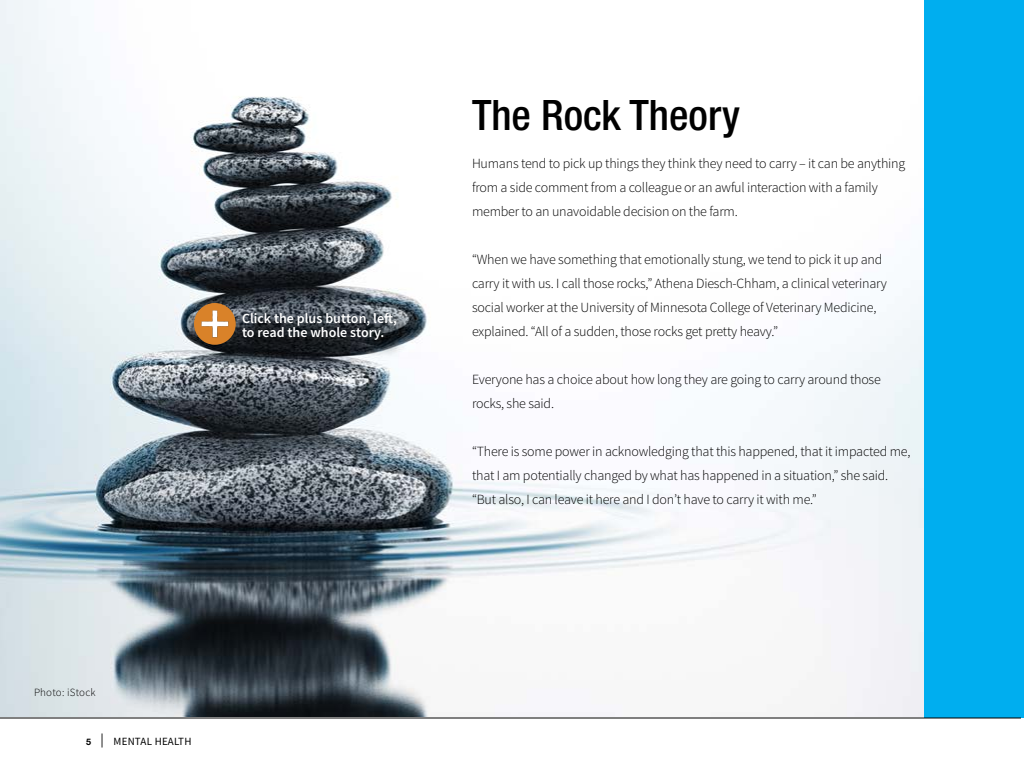
<style>
.page{position:relative;width:1024px;height:768px;background:#fff}
.page>*{position:absolute;margin:0;border:0;box-sizing:border-box;transform-origin:0 0}
.t1{font:500 condensed 42px "Helvetica Neue LT Std";color:#000}
.t2{font:300 14px/24px "Source Sans Pro";letter-spacing:-.015em;color:#000}
.t3{font:600 14px/14px "Source Sans Pro";color:#fff}
.t4{font:11px "Source Sans Pro";letter-spacing:.02em;color:#000}
.t5{font:300 11px "Source Sans Pro";letter-spacing:.02em;color:#000}
.s1{font-family:"Helvetica Neue LT Std";font-weight:700;font-size:9px}
.s2{font-size:14px}
</style>
<div class="page">
<img style="left:0;top:0;width:924px;height:717px">
<div style="left:924px;top:0;width:100px;height:718px;background:#00aeef"></div>
<hr style="left:0;top:718px;width:1021px;height:1px;background:#000">
<svg style="left:194px;top:303px;width:42px;height:42px;background:#b57f48"></svg>
<svg style="left:243px;top:309px;width:177px;height:50px;background:#3e444a"></svg>
<p class="t3" style="left:242px;top:311px;width:157px">Click the plus button, left, to read the whole story.</p>
<p class="t5" style="left:34px;top:686px;width:63px">Photo: iStock</p>
<p class="t4" style="left:86px;top:734px;width:107px"><span class="s1">5</span> <span class="s2">|</span> MENTAL HEALTH</p>
<h1 class="t1" style="left:472px;top:90px;width:269px">The Rock Theory</h1>
<p class="t2" style="left:472px;top:151px;width:435px">Humans tend to pick up things they think they need to carry – it can be anything from a side comment from a colleague or an awful interaction with a family member to an unavoidable decision on the farm.</p>
<p class="t2" style="left:472px;top:247px;width:416px">“When we have something that emotionally stung, we tend to pick it up and carry it with us. I call those rocks,” Athena Diesch-Chham, a clinical veterinary social worker at the University of Minnesota College of Veterinary Medicine, explained. “All of a sudden, those rocks get pretty heavy.”</p>
<p class="t2" style="left:472px;top:367px;width:410px">Everyone has a choice about how long they are going to carry around those rocks, she said.</p>
<p class="t2" style="left:472px;top:439px;width:440px">“There is some power in acknowledging that this happened, that it impacted me, that I am potentially changed by what has happened in a situation,” she said. “But also, I can leave it here and I don’t have to carry it with me.”</p>
</div>
